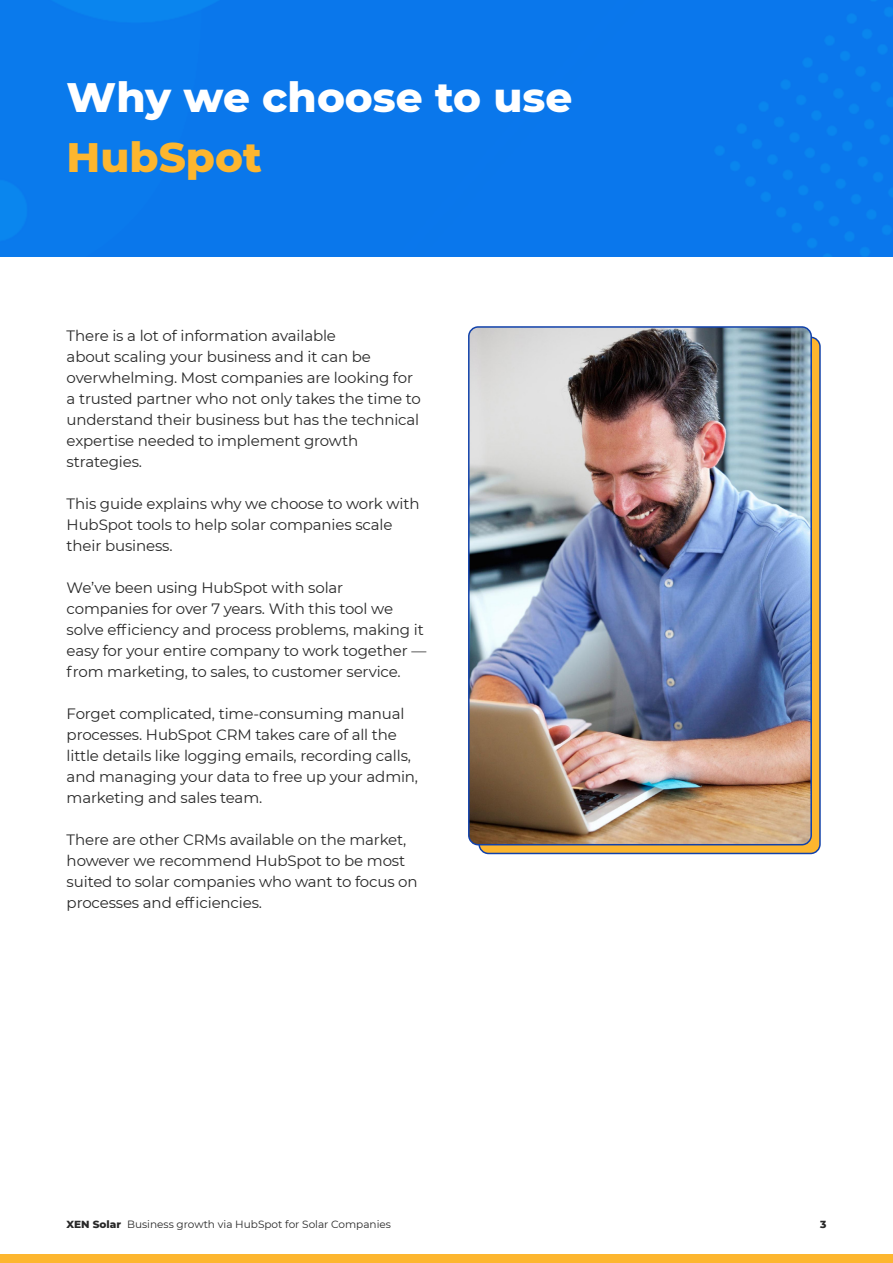
<style>
.page{position:relative;width:893px;height:1263px;background:#fff}
.page>*{position:absolute;margin:0;border:0;box-sizing:border-box;transform-origin:0 0}
.t1{font:800 42px "Montserrat";color:#fff}
.t2{font:800 42px "Montserrat";color:#fdb62f}
.t3{font:15px/21px "Montserrat";letter-spacing:-.01em;color:#282828}
.t4{font:10.5px "Montserrat";color:#282828}
.t5{font:800 10.5px "Montserrat";color:#282828}
.s1{font-weight:800}
</style>
<div class="page">
<div style="left:0;top:1255px;width:893px;height:8px;background:#fdb62f"></div>
<div style="left:479px;top:337px;width:341px;height:516px;background:#fdb62f;border-radius:9px"></div>
<div style="left:0;top:0;width:893px;height:256px;background:#0a77ec"></div>
<img style="left:470px;top:329px;width:341px;height:516px">
<div style="left:468px;top:326px;width:344px;height:519px;border:2px solid #1141aa;border-radius:9px"></div>
<h1 class="t1" style="left:67px;top:67px;width:507px">Why we choose to use</h1>
<h1 class="t2" style="left:67px;top:127px;width:197px">HubSpot</h1>
<p class="t3" style="left:67px;top:324px;width:356px">There is a lot of information available<br>about scaling your business and it can be overwhelming. Most companies are looking for a trusted partner who not only takes the time to understand their business but has the technical expertise needed to implement growth strategies.</p>
<p class="t3" style="left:67px;top:492px;width:354px">This guide explains why we choose to work with<br>HubSpot tools to help solar companies scale their business.</p>
<p class="t3" style="left:67px;top:576px;width:361px">We’ve been using HubSpot with solar companies for over 7 years. With this tool we solve efficiency and process problems, making it easy for your entire company to work together — from marketing, to sales, to customer service.</p>
<p class="t3" style="left:67px;top:702px;width:353px">Forget complicated, time-consuming manual processes. HubSpot CRM takes care of all the little details like logging emails, recording calls, and managing your data to free up your admin, marketing and sales team.</p>
<p class="t3" style="left:67px;top:828px;width:353px">There are other CRMs available on the market, however we recommend HubSpot to be most suited to solar companies who want to focus on processes and efficiencies.</p>
<p class="t4" style="left:67px;top:1217px;width:326px"><span class="s1">XEN Solar</span> Business growth via HubSpot for Solar Companies</p>
<p class="t5" style="left:820px;top:1217px;width:8px">3</p>
</div>
